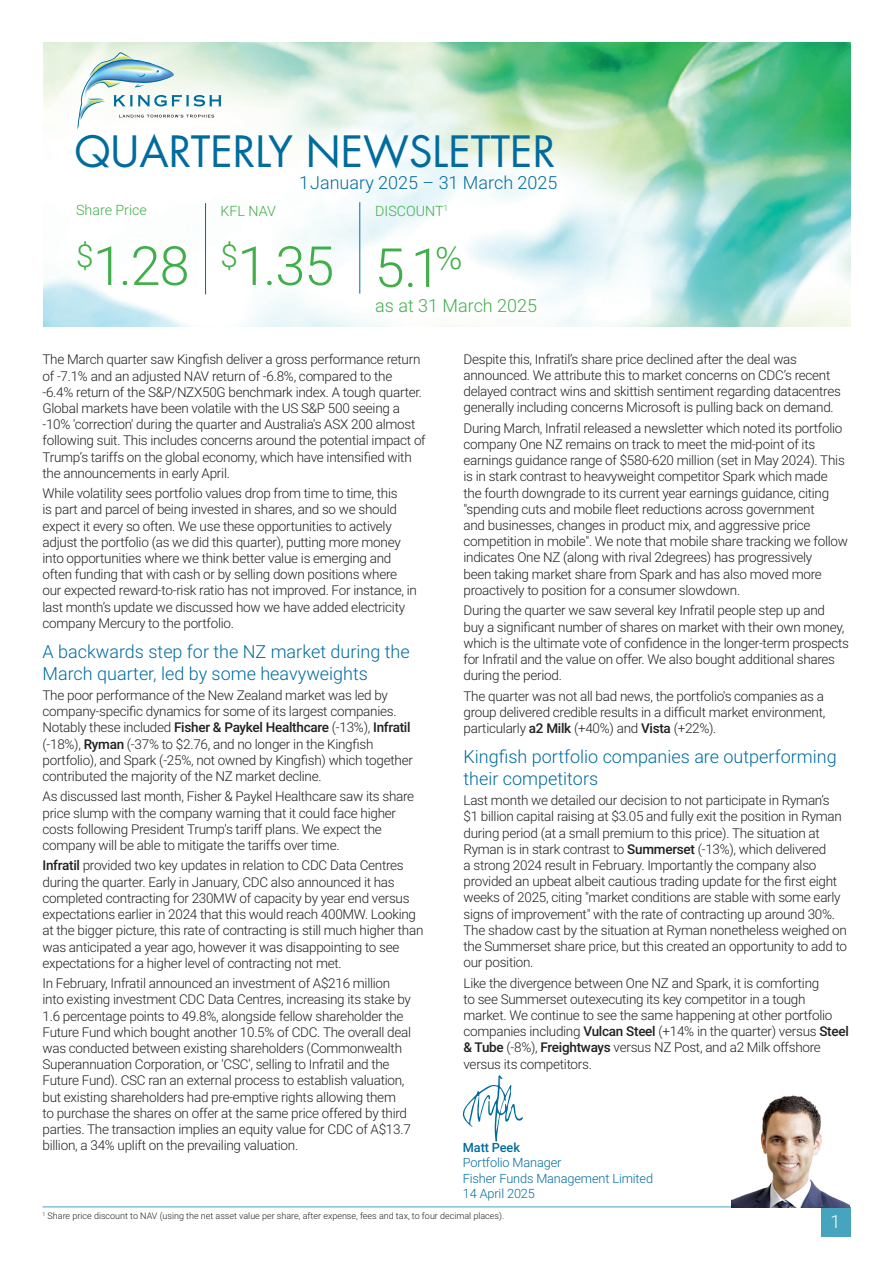
<style>
.page{position:relative;width:893px;height:1263px;background:#fff}
.page>*{position:absolute;margin:0;border:0;box-sizing:border-box;transform-origin:0 0}
.Body_Text{font:300 54px "Roboto";color:#40ae49}
.t1{font:42px "Futura Std";color:#006c9e}
.Sub_Heading{font:300 18px/21.6px "Roboto";color:#006c9e}
.Body_Text-2{font:300 18px "Roboto";color:#40ae49}
.Footnote{font:300 18px "Roboto";color:#fff}
.Body_Text-3{font:300 14.25px "Roboto";color:#40ae49}
.Body_Text-4{font:300 13.5px/16.2px "Roboto";letter-spacing:-.02em;color:#231f20}
.Body_Text-5{font:300 12.75px/15.3px "Roboto";letter-spacing:-.01em;color:#006c9e}
.Footnote-2{font:300 9px "Roboto";color:#231f20}
.s1{font-weight:500}
</style>
<div class="page">
<img style="left:43px;top:43px;width:807px;height:283px">
<svg style="left:78px;top:52px;width:143px;height:78px"></svg>
<div style="left:821px;top:1207px;width:29px;height:29px;background:#46a4bf"></div>
<hr style="left:43px;top:1206px;width:807px;height:1px;background:#46a4bf">
<hr style="left:359px;top:202px;width:1px;height:92px;background:#006c9e">
<hr style="left:205px;top:203px;width:1px;height:91px;background:#006c9e">
<img style="left:731px;top:1095px;width:119px;height:112px">
<svg style="left:462px;top:1075px;width:61px;height:66px"></svg>
<p class="t1" style="left:74px;top:125px;width:483px">QUARTERLY NEWSLETTER</p>
<p class="Sub_Heading" style="left:299px;top:171px;width:260px">1 January 2025 – 31 March 2025</p>
<p class="Body_Text-3" style="left:76px;top:200px;width:72px">Share Price</p>
<p class="Body_Text-3" style="left:375px;top:201px;width:74px">DISCOUNT<sup>1</sup></p>
<p class="Body_Text" style="left:375px;top:230px;width:89px">5.1<sup>%</sup></p>
<p class="Body_Text-3" style="left:221px;top:201px;width:57px">KFL NAV</p>
<p class="Body_Text" style="left:221px;top:228px;width:115px"><sup>$</sup>1.35</p>
<p class="Body_Text" style="left:76px;top:228px;width:115px"><sup>$</sup>1.28</p>
<p class="Body_Text-2" style="left:375px;top:293px;width:163px">as at 31 March 2025</p>
<p class="Body_Text-4" style="left:43px;top:351px;width:385px">The March quarter saw Kingfish deliver a gross performance return of -7.1% and an adjusted NAV return of -6.8%, compared to the -6.4% return of the S&amp;P/NZX50G benchmark index. A tough quarter.<br>Global markets have been volatile with the US S&amp;P 500 seeing a -10% 'correction' during the quarter and Australia's ASX 200 almost following suit. This includes concerns around the potential impact of Trump’s tariffs on the global economy, which have intensified with the announcements in early April.</p>
<p class="Body_Text-4" style="left:43px;top:485px;width:376px">While volatility sees portfolio values drop from time to time, this<br>is part and parcel of being invested in shares, and so we should expect it every so often. We use these opportunities to actively adjust the portfolio (as we did this quarter), putting more money into opportunities where we think better value is emerging and often funding that with cash or by selling down positions where our expected reward-to-risk ratio has not improved. For instance, in last month’s update we discussed how we have added electricity company Mercury to the portfolio.</p>
<p class="Sub_Heading" style="left:43px;top:640px;width:369px">A backwards step for the NZ market during the<br>March quarter, led by some heavyweights</p>
<p class="Body_Text-4" style="left:43px;top:686px;width:372px">The poor performance of the New Zealand market was led by company-specific dynamics for some of its largest companies.<br>Notably these included <span class="s1">Fisher &amp; Paykel Healthcare</span> (-13%), <span class="s1">Infratil </span>(-18%), <span class="s1">Ryman</span> (-37% to $2.76, and no longer in the Kingfish portfolio), and Spark (-25%, not owned by Kingfish) which together contributed the majority of the NZ market decline.</p>
<p class="Body_Text-4" style="left:43px;top:788px;width:373px">As discussed last month, Fisher &amp; Paykel Healthcare saw its share price slump with the company warning that it could face higher costs following President Trump's tariff plans. We expect the company will be able to mitigate the tariffs over time.</p>
<p class="Body_Text-4" style="left:43px;top:857px;width:382px"><span class="s1">Infratil</span> provided two key updates in relation to CDC Data Centres during the quarter. Early in January, CDC also announced it has completed contracting for 230MW of capacity by year end versus expectations earlier in 2024 that this would reach 400MW. Looking at the bigger picture, this rate of contracting is still much higher than was anticipated a year ago, however it was disappointing to see expectations for a higher level of contracting not met.</p>
<p class="Body_Text-4" style="left:43px;top:975px;width:370px">In February, Infratil announced an investment of A$216 million into existing investment CDC Data Centres, increasing its stake by 1.6 percentage points to 49.8%, alongside fellow shareholder the Future Fund which bought another 10.5% of CDC. The overall deal was conducted between existing shareholders (Commonwealth Superannuation Corporation, or 'CSC', selling to Infratil and the Future Fund). CSC ran an external process to establish valuation, but existing shareholders had pre-emptive rights allowing them<br>to purchase the shares on offer at the same price offered by third parties. The transaction implies an equity value for CDC of A$13.7 billion, a 34% uplift on the prevailing valuation.</p>
<p class="Body_Text-4" style="left:463px;top:350px;width:379px">Despite this, Infratil’s share price declined after the deal was announced. We attribute this to market concerns on CDC’s recent delayed contract wins and skittish sentiment regarding datacentres generally including concerns Microsoft is pulling back on demand.</p>
<p class="Body_Text-4" style="left:463px;top:419px;width:386px">During March, Infratil released a newsletter which noted its portfolio company One NZ remains on track to meet the mid-point of its earnings guidance range of $580-620 million (set in May 2024). This is in stark contrast to heavyweight competitor Spark which made the fourth downgrade to its current year earnings guidance, citing "spending cuts and mobile fleet reductions across government<br>and businesses, changes in product mix, and aggressive price competition in mobile". We note that mobile share tracking we follow indicates One NZ (along with rival 2degrees) has progressively<br>been taking market share from Spark and has also moved more proactively to position for a consumer slowdown.</p>
<p class="Body_Text-4" style="left:463px;top:602px;width:387px">During the quarter we saw several key Infratil people step up and buy a significant number of shares on market with their own money, which is the ultimate vote of confidence in the longer-term prospects for Infratil and the value on offer. We also bought additional shares during the period.</p>
<p class="Body_Text-4" style="left:463px;top:687px;width:363px;text-align:justify">The quarter was not all bad news, the portfolio's companies as a group delivered credible results in a difficult market environment, particularly <span class="s1">a2 Milk</span> (+40%) and <span class="s1">Vista</span> (+22%).</p>
<p class="Sub_Heading" style="left:463px;top:745px;width:375px">Kingfish portfolio companies are outperforming their competitors</p>
<p class="Body_Text-4" style="left:463px;top:792px;width:385px">Last month we detailed our decision to not participate in Ryman’s $1 billion capital raising at $3.05 and fully exit the position in Ryman during period (at a small premium to this price). The situation at Ryman is in stark contrast to <span class="s1">Summerset</span> (-13%), which delivered<br>a strong 2024 result in February. Importantly the company also provided an upbeat albeit cautious trading update for the first eight weeks of 2025, citing "market conditions are stable with some early signs of improvement" with the rate of contracting up around 30%.<br>The shadow cast by the situation at Ryman nonetheless weighed on the Summerset share price, but this created an opportunity to add to our position.</p>
<p class="Body_Text-4" style="left:463px;top:974px;width:387px">Like the divergence between One NZ and Spark, it is comforting<br>to see Summerset outexecuting its key competitor in a tough market. We continue to see the same happening at other portfolio companies including <span class="s1">Vulcan Steel</span> (+14% in the quarter) versus <span class="s1">Steel &amp; Tube</span> (-8%), <span class="s1">Freightways</span> versus NZ Post, and a2 Milk offshore versus its competitors.</p>
<p class="Body_Text-5" style="left:463px;top:1139px;width:192px"><span class="s1">Matt Peek<br></span>Portfolio Manager<br>Fisher Funds Management Limited</p>
<p class="Body_Text-5" style="left:463px;top:1185px;width:74px">14 April 2025</p>
<p class="Footnote-2" style="left:43px;top:1210px;width:463px"><sup>1</sup> Share price discount to NAV (using the net asset value per share, after expense, fees and tax, to four decimal places).</p>
<p class="Footnote" style="left:831px;top:1209px;width:11px">1</p>
</div>
